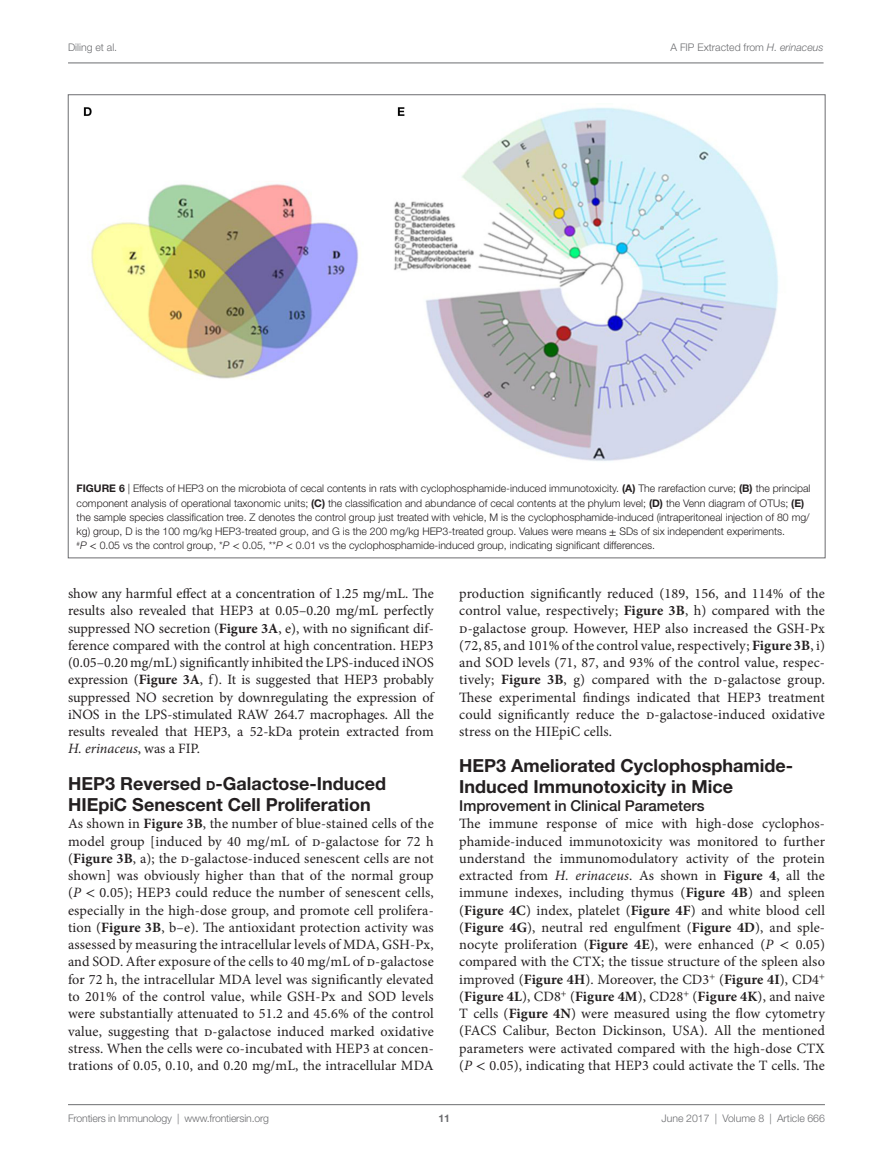
<style>
.page{position:relative;width:893px;height:1170px;background:#fff}
.page>*{position:absolute;margin:0;border:0;box-sizing:border-box;transform-origin:0 0}
.t1{font:700 18px/21px "Helvetica Neue LT Std";color:#231f20}
.t2{font:500 15px "Helvetica Neue LT Std";color:#231f20}
.t3{font:14.25px/17.2px "Minion Pro";letter-spacing:.005em;color:#231f20;text-align:justify}
.t4{font:300 10.5px/14.2px "Helvetica Neue LT Std";color:#231f20}
.t5{font:300 10.5px "Helvetica Neue LT Std";color:#6c6d70}
.t6{font:700 10.5px "Helvetica Neue LT Std";color:#6c6d70}
.s1{font-style:italic}
.s2{font-weight:700}
.s3{font-family:"STIX General";font-weight:400}
.s4{font-size:12.6px}
.s5{font-family:"STIX General"}
</style>
<div class="page">
<img style="left:83px;top:107px;width:696px;height:354px">
<hr style="left:68px;top:1104px;width:757px;height:1px;background:#6c6d70">
<hr style="left:68px;top:63px;width:755px;height:1px;background:#6c6d70">
<p class="t5" style="left:68px;top:41px;width:51px">Diling et al.</p>
<p class="t5" style="left:670px;top:41px;width:155px">A FIP Extracted from <span class="s1">H. erinaceus</span></p>
<p class="t4" style="left:77px;top:481px;width:735px"><span class="s2">Figure 6</span> | Effects of HEP3 on the microbiota of cecal contents in rats with cyclophosphamide-induced immunotoxicity. <span class="s2">(A)</span> The rarefaction curve; <span class="s2">(B)</span> the principal component analysis of operational taxonomic units; <span class="s2">(C)</span> the classification and abundance of cecal contents at the phylum level; <span class="s2">(D)</span> the Venn diagram of OTUs; <span class="s2">(E) </span>the sample species classification tree. Z denotes the control group just treated with vehicle, M is the cyclophosphamide-induced (intraperitoneal injection of 80 mg/ kg) group, D is the 100 mg/kg HEP3-treated group, and G is the 200 mg/kg HEP3-treated group. Values were means <span class="s3">±</span> SDs of six independent experiments.<br><sup>#</sup><span class="s1">P</span> <span class="s3">&lt;</span> 0.05 vs the control group, *<span class="s1">P</span> <span class="s3">&lt;</span> 0.05, **<span class="s1">P</span> <span class="s3">&lt;</span> 0.01 vs the cyclophosphamide-induced group, indicating significant differences.</p>
<p class="t3" style="left:68px;top:585px;width:367px">show any harmful effect at a concentration of 1.25 mg/mL. The results also revealed that HEP3 at 0.05–0.20 mg/mL perfectly suppressed NO secretion (<span class="s2">Figure 3A</span>, e), with no significant dif&shy;ference compared with the control at high concentration. HEP3 (0.05–0.20 mg/mL) significantly inhibited the LPS-induced iNOS expression (<span class="s2">Figure 3A</span>, f). It is suggested that HEP3 probably suppressed NO secretion by downregulating the expression of iNOS in the LPS-stimulated RAW 264.7 macrophages. All the results revealed that HEP3, a 52-kDa protein extracted from <span class="s1">H. erinaceus</span>, was a FIP.</p>
<p class="t1" style="left:68px;top:772px;width:319px">HE P3 Reversed <span class="s4">d</span>-Galactose-Induced<br>HIEpiC Senescent Cell Proliferation</p>
<p class="t3" style="left:68px;top:815px;width:367px">As shown in <span class="s2">Figure 3B</span>, the number of blue-stained cells of the model group [induced by 40 mg/mL of d-galactose for 72 h (<span class="s2">Figure 3B</span>, a); the d-galactose-induced senescent cells are not shown] was obviously higher than that of the normal group (<span class="s1">P</span> <span class="s5">&lt;</span> 0.05); HEP3 could reduce the number of senescent cells, especially in the high-dose group, and promote cell prolifera&shy;tion (<span class="s2">Figure 3B</span>, b–e). The antioxidant protection activity was assessed by measuring the intracellular levels of MDA, GSH-Px, and SOD. After exposure of the cells to 40 mg/mL of d-galactose for 72 h, the intracellular MDA level was significantly elevated to 201% of the control value, while GSH-Px and SOD levels were substantially attenuated to 51.2 and 45.6% of the control value, suggesting that d-galactose induced marked oxidative stress. When the cells were co-incubated with HEP3 at concen&shy;trations of 0.05, 0.10, and 0.20 mg/mL, the intracellular MDA</p>
<p class="t3" style="left:459px;top:585px;width:367px">production significantly reduced (189, 156, and 114% of the control value, respectively; <span class="s2">Figure 3B</span>, h) compared with the d-galactose group. However, HEP also increased the GSH-Px (72, 85, and 101% of the control value, respectively; <span class="s2">Figure 3B</span>, i) and SOD levels (71, 87, and 93% of the control value, respec&shy;tively; <span class="s2">Figure 3B</span>, g) compared with the d-galactose group.<br>These experimental findings indicated that HEP3 treatment could significantly reduce the d-galactose-induced oxidative stress on the HIEpiC cells.</p>
<p class="t1" style="left:459px;top:754px;width:335px">HEP3 Ameliorated Cyclophosphamide-<br>Induced Immunotoxicity in Mice</p>
<p class="t2" style="left:459px;top:796px;width:247px">Improvement in Clinical Parameters</p>
<p class="t3" style="left:459px;top:815px;width:367px">The immune response of mice with high-dose cyclophos&shy;phamide-induced immunotoxicity was monitored to further understand the immunomodulatory activity of the protein extracted from <span class="s1">H. erinaceus</span>. As shown in <span class="s2">Figure 4</span>, all the immune indexes, including thymus (<span class="s2">Figure 4B</span>) and spleen (<span class="s2">Figure 4C</span>) index, platelet (<span class="s2">Figure 4F</span>) and white blood cell (<span class="s2">Figure 4G</span>), neutral red engulfment (<span class="s2">Figure 4D</span>), and sple&shy;nocyte proliferation (<span class="s2">Figure 4E</span>), were enhanced (<span class="s1">P</span> <span class="s5">&lt;</span> 0.05) compared with the CTX; the tissue structure of the spleen also improved (<span class="s2">Figure 4H</span>). Moreover, the CD3<sup>+</sup> (<span class="s2">Figure 4I</span>), CD4<sup>+ </sup>(<span class="s2">Figure 4L</span>), CD8<sup>+</sup> (<span class="s2">Figure 4M</span>), CD28<sup>+</sup> (<span class="s2">Figure 4K</span>), and naive T cells (<span class="s2">Figure 4N</span>) were measured using the flow cytometry (FACS Calibur, Becton Dickinson, USA). All the mentioned parameters were activated compared with the high-dose CTX (<span class="s1">P</span> <span class="s5">&lt;</span> 0.05), indicating that HEP3 could activate the T cells. The</p>
<p class="t5" style="left:68px;top:1111px;width:203px">Frontiers in Immunology | www.frontiersin.org</p>
<p class="t5" style="left:662px;top:1111px;width:165px">June 2017 | Volume 8 | Article 666</p>
<p class="t6" style="left:439px;top:1111px;width:13px">11</p>
</div>
